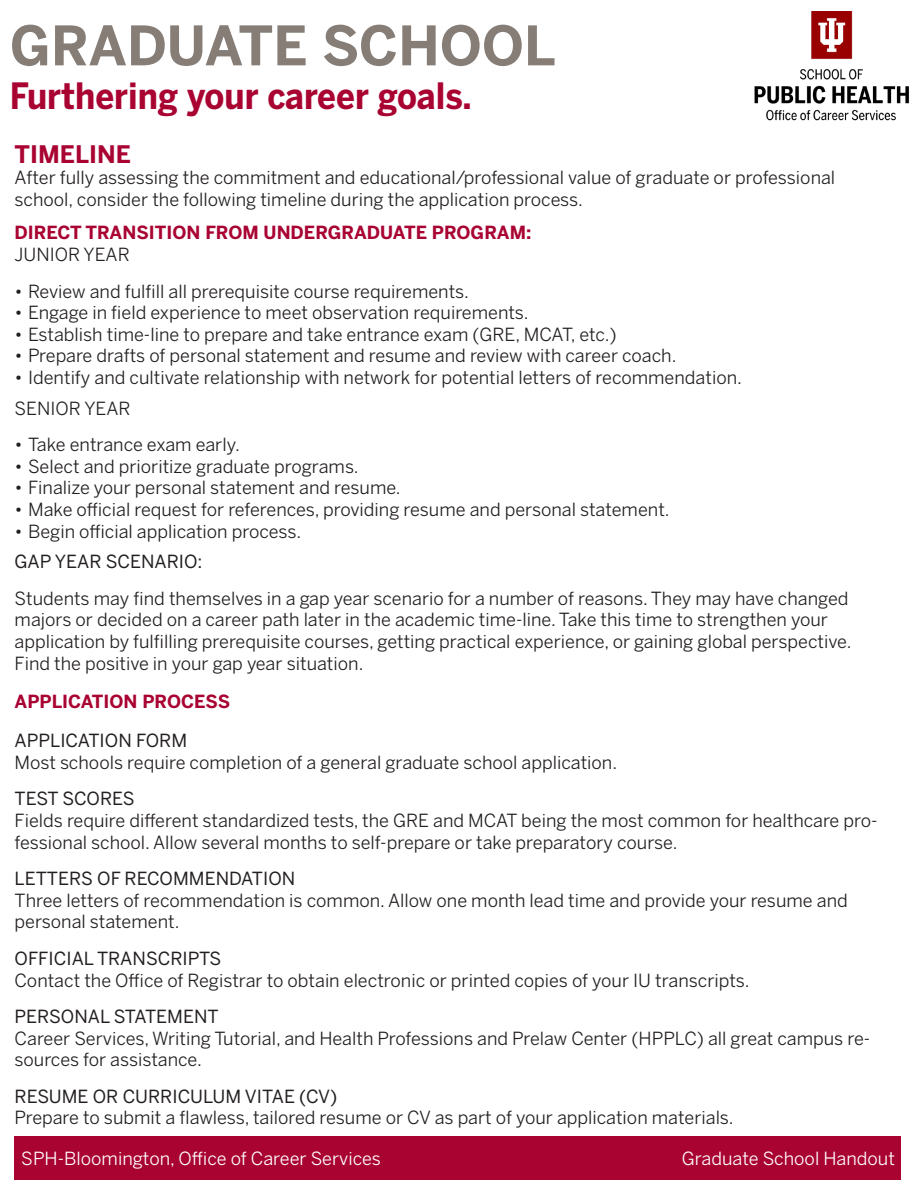
<style>
.page{position:relative;width:918px;height:1188px;background:#fff}
.page>*{position:absolute;margin:0;border:0;box-sizing:border-box;transform-origin:0 0}
.t1{font:700 54px "Benton Sans";color:#867d77}
.t2{font:700 36px "Benton Sans";color:#a90332;scale:.91 1}
.t3{font:700 24px "Benton Sans";color:#a90332}
.t4{font:18px/21.6px "Benton Sans";color:#231f20}
.t5{font:18px "Benton Sans";color:#231f20}
.t6{font:700 18px "Benton Sans";color:#a90332}
.t7{font:18px "Benton Sans";color:#fff}
</style>
<div class="page">
<img style="left:754px;top:12px;width:155px;height:109px">
<div style="left:15px;top:1136px;width:886px;height:43px;background:#a90332"></div>
<p class="t1" style="left:10px;top:12px;width:547px">GRADUATE SCHOOL</p>
<p class="t2" style="left:10px;top:73px;width:509px">Furthering your career goals.</p>
<p class="t3" style="left:15px;top:139px;width:118px">TIMELINE</p>
<p class="t4" style="left:15px;top:167px;width:822px">After fully assessing the commitment and educational/professional value of graduate or professional school, consider the following timeline during the application process.</p>
<p class="t6" style="left:15px;top:221px;width:518px">DIRECT TRANSITION FROM UNDERGRADUATE PROGRAM:</p>
<p class="t4" style="left:15px;top:244px;width:117px">JUNIOR YEAR</p>
<p class="t4" style="left:15px;top:280px;width:456px">• Review and fulfill all prerequisite course requirements.</p>
<p class="t4" style="left:15px;top:302px;width:516px">• Engage in field experience to meet observation requirements.</p>
<p class="t4" style="left:15px;top:323px;width:604px">• Establish time-line to prepare and take entrance exam (GRE, MCAT, etc.)</p>
<p class="t4" style="left:15px;top:345px;width:663px">• Prepare drafts of personal statement and resume and review with career coach.</p>
<p class="t4" style="left:15px;top:367px;width:729px">• Identify and cultivate relationship with network for potential letters of recommendation.</p>
<p class="t4" style="left:15px;top:397px;width:117px">SENIOR YEAR</p>
<p class="t4" style="left:15px;top:434px;width:227px">• Take entrance exam early.</p>
<p class="t4" style="left:15px;top:455px;width:346px">• Select and prioritize graduate programs.</p>
<p class="t4" style="left:15px;top:477px;width:388px">• Finalize your personal statement and resume.</p>
<p class="t4" style="left:15px;top:499px;width:657px">• Make official request for references, providing resume and personal statement.</p>
<p class="t4" style="left:15px;top:520px;width:288px">• Begin official application process.</p>
<p class="t5" style="left:15px;top:551px;width:190px">GAP YEAR SCENARIO:</p>
<p class="t4" style="left:15px;top:587px;width:838px">Students may find themselves in a gap year scenario for a number of reasons. They may have changed majors or decided on a career path later in the academic time-line. Take this time to strengthen your application by fulfilling prerequisite courses, getting practical experience, or gaining global perspective.<br>Find the positive in your gap year situation.</p>
<p class="t6" style="left:15px;top:690px;width:217px">APPLICATION PROCESS</p>
<p class="t5" style="left:15px;top:730px;width:174px">APPLICATION FORM</p>
<p class="t4" style="left:15px;top:751px;width:604px">Most schools require completion of a general graduate school application.</p>
<p class="t5" style="left:15px;top:788px;width:122px">TEST SCORES</p>
<p class="t4" style="left:15px;top:810px;width:865px">Fields require different standardized tests, the GRE and MCAT being the most common for healthcare pro&shy;fessional school. Allow several months to self-prepare or take preparatory course.</p>
<p class="t5" style="left:15px;top:868px;width:282px">LETTERS OF RECOMMENDATION</p>
<p class="t4" style="left:15px;top:889px;width:835px">Three letters of recommendation is common. Allow one month lead time and provide your resume and personal statement.</p>
<p class="t5" style="left:15px;top:948px;width:208px">OFFICIAL TRANSCRIPTS</p>
<p class="t4" style="left:15px;top:969px;width:737px">Contact the Office of Registrar to obtain electronic or printed copies of your IU transcripts.</p>
<p class="t5" style="left:15px;top:1006px;width:206px">PERSONAL STATEMENT</p>
<p class="t4" style="left:15px;top:1027px;width:857px">Career Services, Writing Tutorial, and Health Professions and Prelaw Center (HPPLC) all great campus re&shy;sources for assistance.</p>
<p class="t5" style="left:15px;top:1086px;width:324px">RESUME OR CURRICULUM VITAE (CV)</p>
<p class="t4" style="left:15px;top:1107px;width:721px">Prepare to submit a flawless, tailored resume or CV as part of your application materials.</p>
<p class="t7" style="left:21px;top:1148px;width:361px">SPH-Bloomington, Office of Career Services</p>
<p class="t7" style="left:682px;top:1148px;width:215px">Graduate School Handout</p>
</div>
